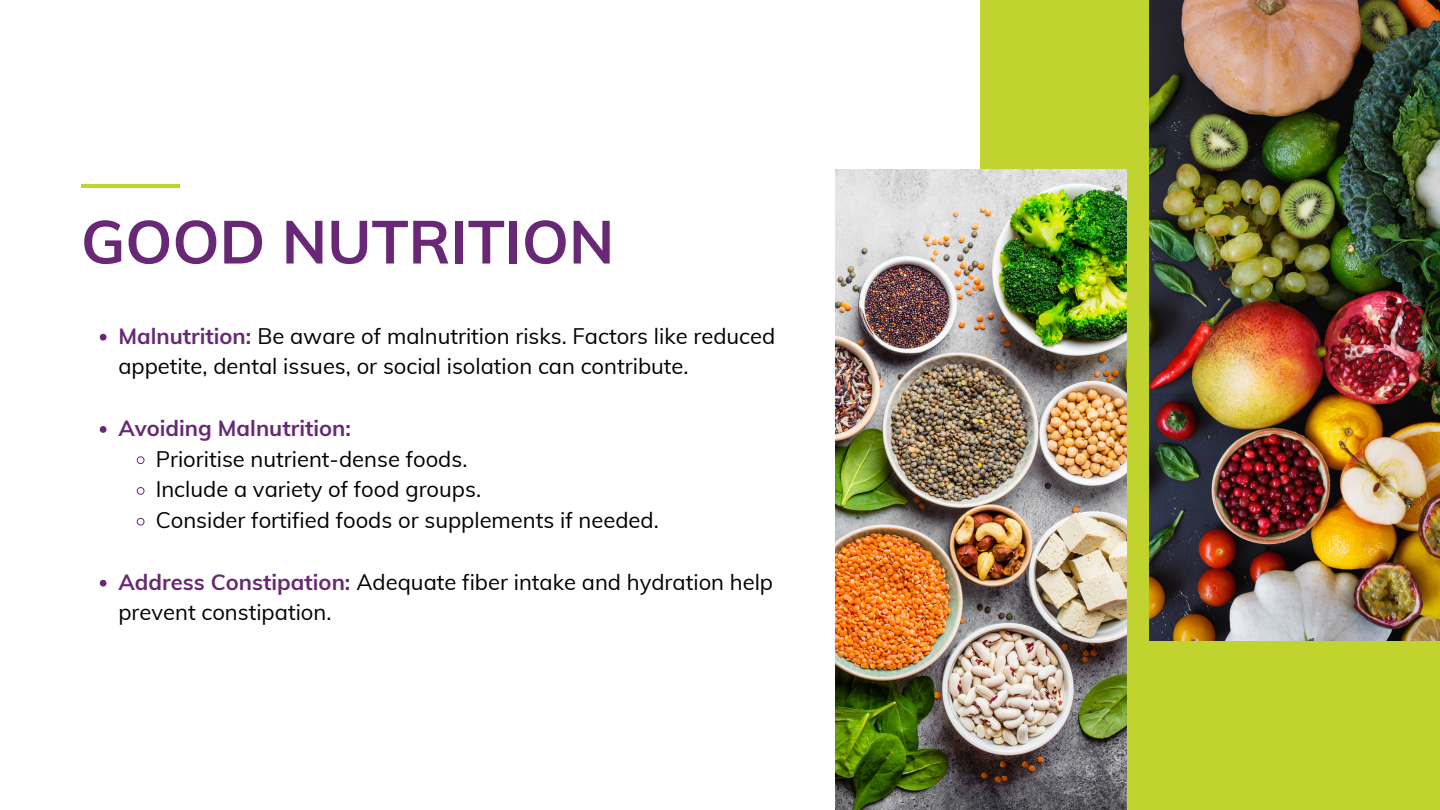
<style>
.page{position:relative;width:1440px;height:810px;background:#fff}
.page>*{position:absolute;margin:0;border:0;box-sizing:border-box;transform-origin:0 0}
.t1{font:700 60px "Muli";color:#682875}
.t2{font:22px/30.8px "Muli";color:#000}
.t3{font:700 22px "Muli";color:#682875}
.s1{font-weight:700;color:#682875}
</style>
<div class="page">
<div style="left:981px;top:0;width:459px;height:809px;background:#c1d32f"></div>
<img style="left:1149px;top:0;width:291px;height:641px">
<img style="left:835px;top:169px;width:291px;height:641px">
<hr style="left:81px;top:184px;width:98px;height:3px;background:#c1d32f">
<svg style="left:100px;top:334px;width:6px;height:7px"></svg>
<svg style="left:100px;top:426px;width:6px;height:7px"></svg>
<svg style="left:136px;top:456px;width:9px;height:8px"></svg>
<svg style="left:136px;top:487px;width:9px;height:8px"></svg>
<svg style="left:136px;top:517px;width:9px;height:9px"></svg>
<svg style="left:100px;top:580px;width:6px;height:7px"></svg>
<h1 class="t1" style="left:81px;top:203px;width:535px">GOOD NUTRITION</h1>
<p class="t2" style="left:118px;top:320px;width:658px"><span class="s1">Malnutrition:</span> Be aware of malnutrition risks. Factors like reduced appetite, dental issues, or social isolation can contribute.</p>
<p class="t3" style="left:118px;top:414px;width:234px">Avoiding Malnutrition:</p>
<p class="t2" style="left:156px;top:443px;width:313px">Prioritise nutrient-dense foods.</p>
<p class="t2" style="left:156px;top:474px;width:327px">Include a variety of food groups.</p>
<p class="t2" style="left:156px;top:504px;width:505px">Consider fortified foods or supplements if needed.</p>
<p class="t2" style="left:118px;top:566px;width:656px"><span class="s1">Address Constipation:</span> Adequate fiber intake and hydration help prevent constipation.</p>
</div>
